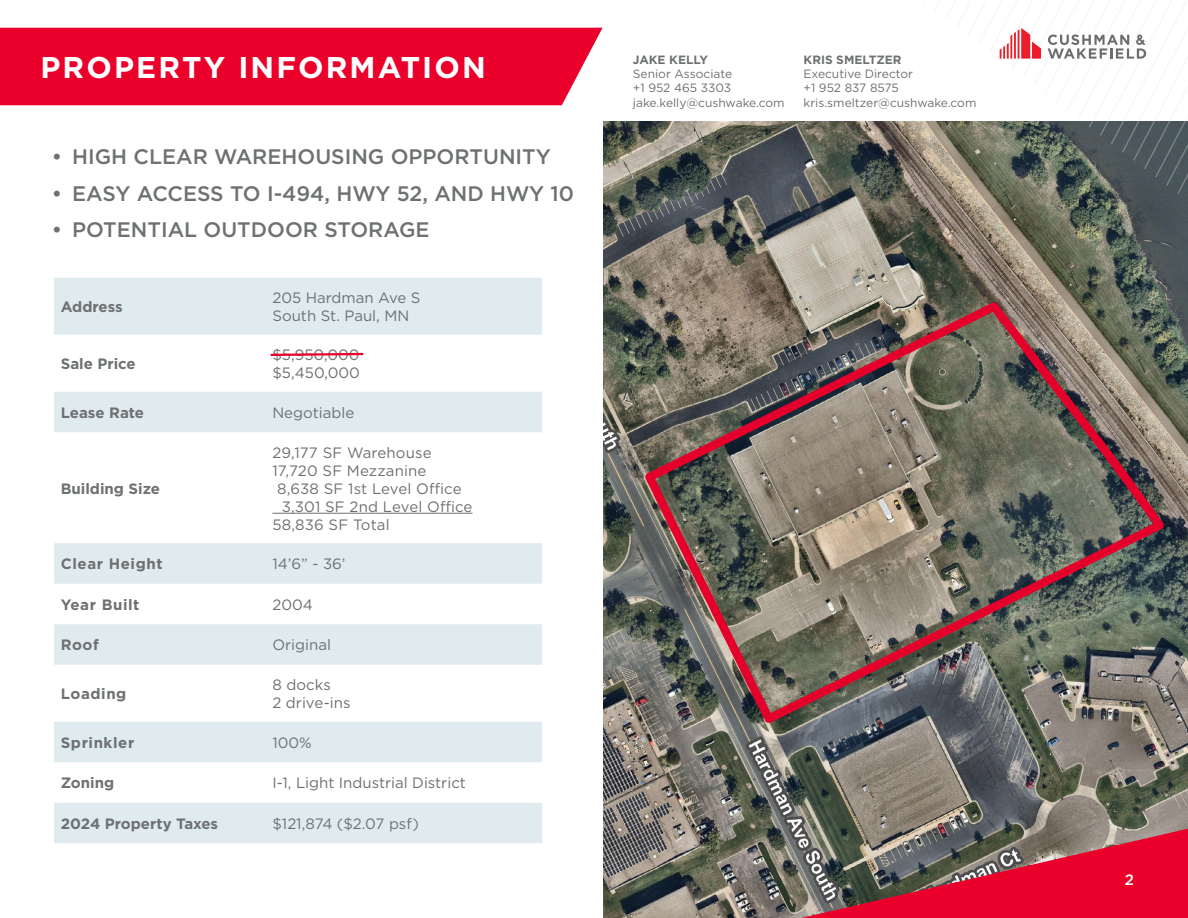
<style>
.page{position:relative;width:1188px;height:918px;background:#fff}
.page>*{position:absolute;margin:0;border:0;box-sizing:border-box;transform-origin:0 0}
.t1{font:700 30px "Gotham";letter-spacing:.07em;color:#fff}
.t2{font:500 21px "Gotham";color:#6e7171}
.t3{font:15px/18px "Gotham";color:#6e7171}
.t4{font:700 15px "Gotham";color:#6e7171}
.t5{font:700 15px "Gotham";letter-spacing:.04em;color:#6e7171}
.t6{font:500 15px "Gotham";color:#fff}
.t7{font:12px/14.4px "Gotham";color:#6e7171}
.t8{font:700 12px "Gotham";color:#6e7171}
</style>
<div class="page">
<div style="left:0;top:28px;width:603px;height:77px;background:#ea002a"></div>
<img style="left:603px;top:121px;width:585px;height:705px">
<svg style="left:54px;top:278px;width:488px;height:565px"></svg>
<hr style="left:272px;top:513px;width:200px;height:1px;background:#6e7171">
<svg style="left:268px;top:352px;width:98px;height:5px"></svg>
<svg style="left:921px;top:48px;width:267px;height:163px"></svg>
<svg style="left:603px;top:826px;width:585px;height:92px;background:#984e56"></svg>
<svg style="left:1000px;top:28px;width:41px;height:31px"></svg>
<svg style="left:1048px;top:34px;width:98px;height:25px"></svg>
<h1 class="t1" style="left:40px;top:47px;width:447px">PROPERTY INFORMATION</h1>
<h2 class="t2" style="left:52px;top:143px;width:500px">• HIGH CLEAR WAREHOUSING OPPORTUNITY</h2>
<h2 class="t2" style="left:52px;top:179px;width:524px">• EASY ACCESS TO I-494, HWY 52, AND HWY 10</h2>
<h2 class="t2" style="left:52px;top:216px;width:379px">• POTENTIAL OUTDOOR STORAGE</h2>
<p class="t4" style="left:61px;top:297px;width:63px">Address</p>
<p class="t3" style="left:272px;top:289px;width:150px">205 Hardman Ave S<br>South St. Paul, MN</p>
<p class="t4" style="left:61px;top:354px;width:77px">Sale Price</p>
<p class="t3" style="left:272px;top:346px;width:89px">$5,950,000 $5,450,000</p>
<p class="t4" style="left:61px;top:403px;width:85px">Lease Rate</p>
<p class="t3" style="left:272px;top:403px;width:83px">Negotiable</p>
<p class="t4" style="left:61px;top:478px;width:101px">Building Size</p>
<p class="t3" style="left:272px;top:443px;width:161px">29,177 SF Warehouse</p>
<p class="t3" style="left:272px;top:461px;width:156px">17,720 SF Mezzanine</p>
<p class="t3" style="left:277px;top:479px;width:186px">8,638 SF 1st Level Office</p>
<p class="t3" style="left:282px;top:497px;width:192px">3,301 SF 2nd Level Office</p>
<p class="t3" style="left:272px;top:515px;width:119px">58,836 SF Total</p>
<p class="t5" style="left:61px;top:554px;width:103px">Clear Height</p>
<p class="t3" style="left:272px;top:555px;width:75px">14’6” - 36’</p>
<p class="t5" style="left:61px;top:595px;width:80px">Year Built</p>
<p class="t3" style="left:272px;top:595px;width:42px">2004</p>
<p class="t4" style="left:61px;top:635px;width:40px">Roof</p>
<p class="t3" style="left:272px;top:636px;width:60px">Original</p>
<p class="t5" style="left:61px;top:684px;width:67px">Loading</p>
<p class="t3" style="left:272px;top:676px;width:80px">8 docks<br>2 drive-ins</p>
<p class="t5" style="left:61px;top:733px;width:75px">Sprinkler</p>
<p class="t3" style="left:272px;top:733px;width:41px">100%</p>
<p class="t4" style="left:61px;top:773px;width:55px">Zoning</p>
<p class="t3" style="left:272px;top:774px;width:195px">I-1, Light Industrial District</p>
<p class="t4" style="left:61px;top:814px;width:159px">2024 Property Taxes</p>
<p class="t3" style="left:272px;top:814px;width:148px">$121,874 ($2.07 psf)</p>
<p class="t8" style="left:633px;top:51px;width:77px">JAKE KELLY</p>
<p class="t7" style="left:633px;top:66px;width:153px">Senior Associate<br>+1 952 465 3303 jake.kelly@cushwake.com</p>
<p class="t8" style="left:804px;top:51px;width:99px">KRIS SMELTZER</p>
<p class="t7" style="left:804px;top:66px;width:174px">Executive Director<br>+1 952 837 8575 kris.smeltzer@cushwake.com</p>
<p class="t6" style="left:1125px;top:870px;width:11px">2</p>
</div>
